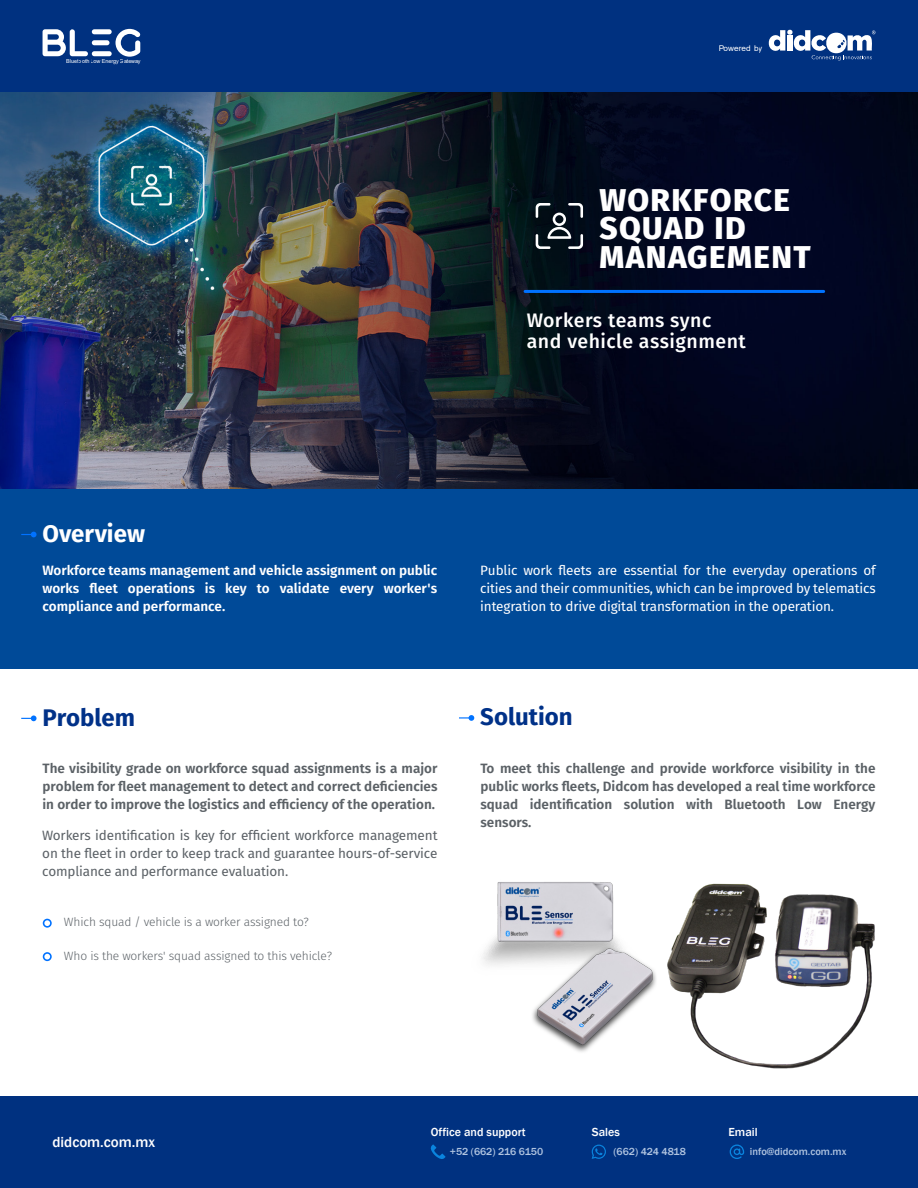
<style>
.page{position:relative;width:918px;height:1188px;background:#fff}
.page>*{position:absolute;margin:0;border:0;box-sizing:border-box;transform-origin:0 0}
.t1{font:800 31.5px/28.5px "Fira Sans";letter-spacing:.045em;color:#fff}
.t2{font:700 24px "Fira Sans";color:#003188}
.t3{font:700 24px "Fira Sans";color:#fff}
.t4{font:500 19.5px/21px "Fira Sans";letter-spacing:.025em;color:#fff}
.t5{font:500 15px "Franklin Gothic";color:#fff}
.t6{font:600 13.5px/18px "Fira Sans";color:#5b6166;text-align:justify}
.t7{font:13.5px/18px "Fira Sans";letter-spacing:-.01em;color:#fff;text-align:justify}
.t8{font:13.5px/18px "Fira Sans";letter-spacing:-.01em;color:#5b6166;text-align:justify}
.t9{font:600 13.5px/18px "Fira Sans";color:#fff;text-align:justify}
.t10{font:300 12px "Fira Sans";letter-spacing:-.01em;color:#5b6166}
.t11{font:500 12px "Franklin Gothic";color:#fff}
.t12{font:500 10.5px "Franklin Gothic";color:#b0c4e0}
.t13{font:7.95px "Arial";color:#fff;scale:1.04 1}
.t14{font:5.4px "Arial";color:#fff}
</style>
<div class="page">
<img style="left:0;top:91px;width:918px;height:398px">
<div style="left:0;top:489px;width:918px;height:180px;background:#004a98"></div>
<svg style="left:21px;top:532px;width:16px;height:5px"></svg>
<svg style="left:21px;top:716px;width:16px;height:5px"></svg>
<svg style="left:43px;top:919px;width:9px;height:9px"></svg>
<svg style="left:43px;top:952px;width:9px;height:9px"></svg>
<hr style="left:524px;top:290px;width:301px;height:3px;background:#0072ff;border-radius:2px">
<svg style="left:459px;top:715px;width:15px;height:6px"></svg>
<div style="left:0;top:0;width:918px;height:91px;background:#003180"></div>
<div style="left:92px;top:29px;width:20px;height:5px;background:#fff;border-radius:3px"></div>
<div style="left:92px;top:51px;width:20px;height:5px;background:#fff;border-radius:3px"></div>
<div style="left:92px;top:40px;width:18px;height:5px;background:#fff;border-radius:3px"></div>
<svg style="left:116px;top:29px;width:24px;height:28px"></svg>
<svg style="left:43px;top:29px;width:45px;height:27px"></svg>
<svg style="left:768px;top:29px;width:108px;height:32px"></svg>
<img style="left:682px;top:883px;width:193px;height:186px">
<img style="left:482px;top:882px;width:132px;height:81px">
<img style="left:486px;top:927px;width:219px;height:136px">
<svg style="left:536px;top:203px;width:47px;height:46px;background:#384149"></svg>
<div style="left:0;top:1097px;width:918px;height:91px;background:#003180"></div>
<svg style="left:592px;top:1145px;width:14px;height:14px"></svg>
<svg style="left:431px;top:1144px;width:15px;height:15px"></svg>
<svg style="left:730px;top:1145px;width:14px;height:14px"></svg>
<p class="t14" style="left:66px;top:58px;width:76px">Bluetooth Low Energy Gateway</p>
<p class="t13" style="left:718px;top:42px;width:44px">Powered by</p>
<h1 class="t1" style="left:599px;top:183px;width:213px">WORKFORCE<br>SQUAD ID<br>MANAGEMENT</h1>
<h3 class="t4" style="left:527px;top:308px;width:221px">Workers teams sync and vehicle assignment</h3>
<h2 class="t3" style="left:43px;top:513px;width:104px">Overview</h2>
<p class="t9" style="left:43px;top:560px;width:396px">Workforce teams management and vehicle assignment on public works fleet operations is key to validate every worker's compliance and performance.</p>
<p class="t7" style="left:480px;top:561px;width:397px">Public work fleets are essential for the everyday operations of cities and their communities, which can be improved by telematics integration to drive digital transformation in the operation.</p>
<h2 class="t2" style="left:43px;top:697px;width:94px">Problem</h2>
<p class="t6" style="left:43px;top:758px;width:397px">The visibility grade on workforce squad assignments is a major problem for fleet management to detect and correct deficiencies in order to improve the logistics and efficiency of the operation.</p>
<p class="t8" style="left:42px;top:826px;width:397px">Workers identification is key for efficient workforce management on the fleet in order to keep track and guarantee hours-of-service compliance and performance evaluation.</p>
<p class="t10" style="left:64px;top:913px;width:246px">Which squad / vehicle is a worker assigned to?</p>
<p class="t10" style="left:64px;top:947px;width:270px">Who is the workers' squad assigned to this vehicle?</p>
<h2 class="t2" style="left:480px;top:697px;width:94px">Solution</h2>
<p class="t6" style="left:481px;top:758px;width:397px">To meet this challenge and provide workforce visibility in the public works fleets, Didcom has developed a real time workforce squad identification solution with Bluetooth Low Energy sensors.</p>
<p class="t5" style="left:52px;top:1133px;width:104px">didcom.com.mx</p>
<p class="t11" style="left:431px;top:1124px;width:97px">Office and support</p>
<p class="t11" style="left:592px;top:1124px;width:30px">Sales</p>
<p class="t11" style="left:729px;top:1124px;width:31px">Email</p>
<p class="t12" style="left:613px;top:1145px;width:74px">(662) 424 4818</p>
<p class="t12" style="left:750px;top:1145px;width:98px">info@didcom.com.mx</p>
<p class="t12" style="left:450px;top:1145px;width:95px">+52 (662) 216 6150</p>
</div>
